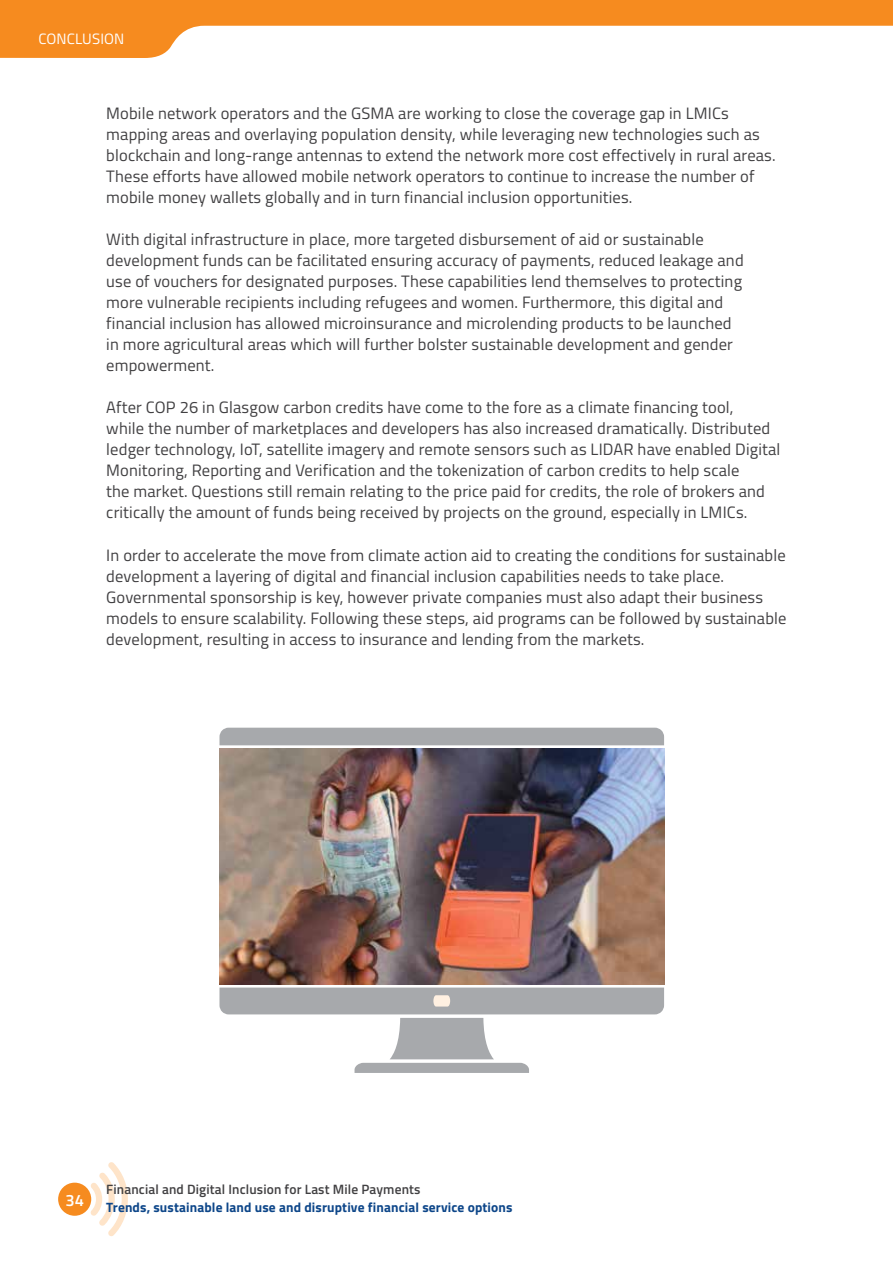
<style>
.page{position:relative;width:893px;height:1263px;background:#fff}
.page>*{position:absolute;margin:0;border:0;box-sizing:border-box;transform-origin:0 0}
.t1{font:16.5px/21px "Titillium";letter-spacing:.01em;color:#414042}
.t2{font:600 16.5px "Titillium";color:#fff}
.t3{font:15px "Titillium";letter-spacing:.01em;color:#fff}
.t4{font:700 13.5px "Titillium";letter-spacing:.01em;color:#0d4689}
.t5{font:600 13.5px "Titillium";letter-spacing:.01em;color:#414042}
</style>
<div class="page">
<img style="left:219px;top:749px;width:445px;height:235px">
<div style="left:219px;top:728px;width:445px;height:17px;background:#a7a9ac"></div>
<svg style="left:219px;top:987px;width:445px;height:86px"></svg>
<div style="left:58px;top:1183px;width:33px;height:33px;background:#f68b1f;border-radius:50%"></div>
<svg style="left:90px;top:1162px;width:38px;height:74px"></svg>
<svg style="left:0;top:0;width:893px;height:58px;fill:#f68b1f"></svg>
<p class="t3" style="left:38px;top:28px;width:88px">CONCLUSION</p>
<p class="t1" style="left:106px;top:102px;width:671px">Mobile network operators and the GSMA are working to close the coverage gap in LMICs mapping areas and overlaying population density, while leveraging new technologies such as blockchain and long-range antennas to extend the network more cost effectively in rural areas.<br>These efforts have allowed mobile network operators to continue to increase the number of mobile money wallets globally and in turn financial inclusion opportunities.</p>
<p class="t1" style="left:106px;top:228px;width:639px">With digital infrastructure in place, more targeted disbursement of aid or sustainable development funds can be facilitated ensuring accuracy of payments, reduced leakage and use of vouchers for designated purposes. These capabilities lend themselves to protecting more vulnerable recipients including refugees and women. Furthermore, this digital and financial inclusion has allowed microinsurance and microlending products to be launched in more agricultural areas which will further bolster sustainable development and gender empowerment.</p>
<p class="t1" style="left:106px;top:396px;width:676px">After COP 26 in Glasgow carbon credits have come to the fore as a climate financing tool,<br>while the number of marketplaces and developers has also increased dramatically. Distributed ledger technology, IoT, satellite imagery and remote sensors such as LIDAR have enabled Digital Monitoring, Reporting and Verification and the tokenization of carbon credits to help scale<br>the market. Questions still remain relating to the price paid for credits, the role of brokers and critically the amount of funds being received by projects on the ground, especially in LMICs.</p>
<p class="t1" style="left:106px;top:543px;width:682px">In order to accelerate the move from climate action aid to creating the conditions for sustainable development a layering of digital and financial inclusion capabilities needs to take place.<br>Governmental sponsorship is key, however private companies must also adapt their business models to ensure scalability. Following these steps, aid programs can be followed by sustainable development, resulting in access to insurance and lending from the markets.</p>
<p class="t2" style="left:66px;top:1187px;width:20px">34</p>
<p class="t5" style="left:106px;top:1179px;width:316px">Financial and Digital Inclusion for Last Mile Payments</p>
<p class="t4" style="left:106px;top:1197px;width:408px">Trends, sustainable land use and disruptive financial service options</p>
</div>
